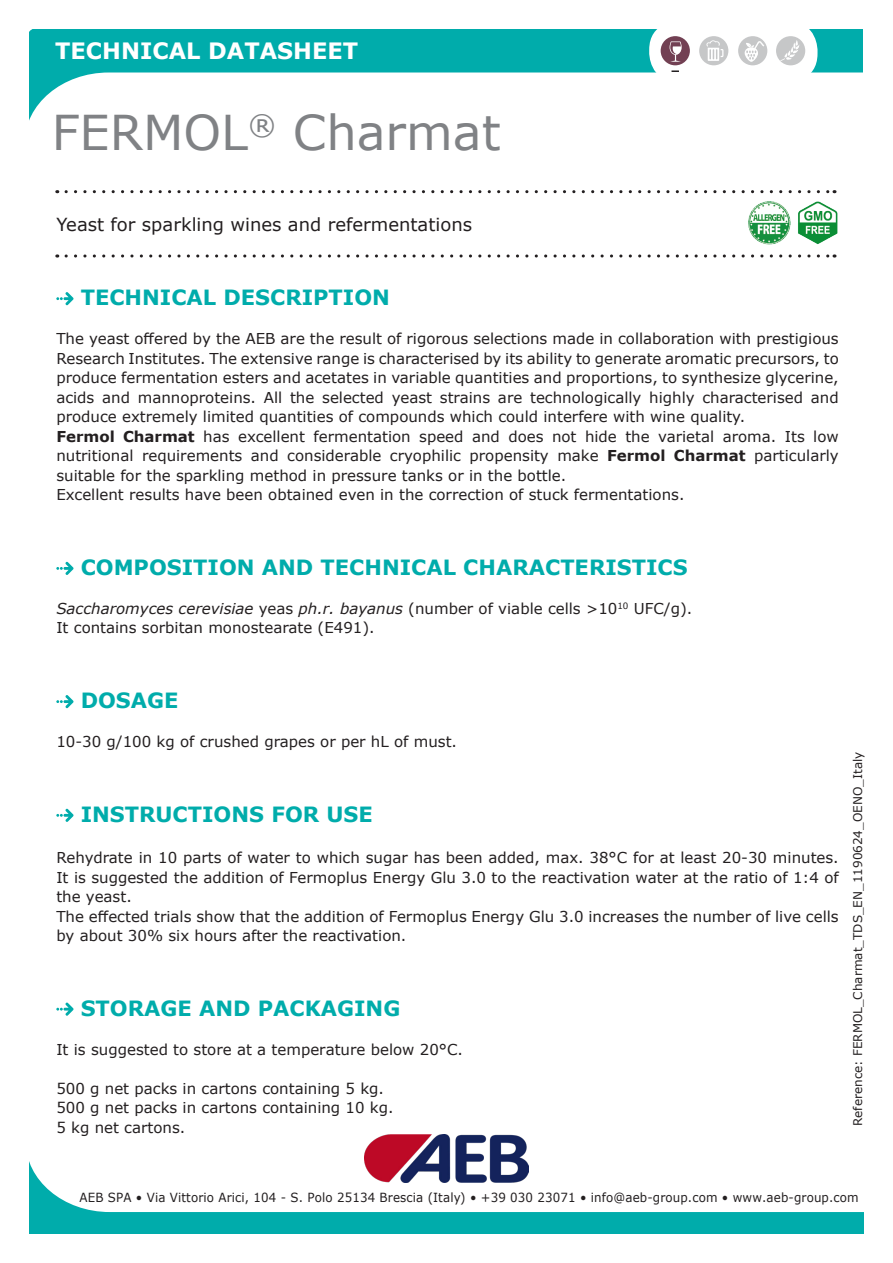
<style>
.page{position:relative;width:893px;height:1263px;background:#fff}
.page>*{position:absolute;margin:0;border:0;box-sizing:border-box;transform-origin:0 0}
.t1{font:48px "Verdana";color:#808285}
.t2{font:700 22.5px "Verdana";color:#fff}
.t3{font:700 21px "Verdana";color:#00acab}
.t4{font:18px "Verdana";color:#231f20}
.t5{font:15px/19.5px "Verdana";color:#231f20;text-align:justify}
.t6{font:italic 15px "Verdana";color:#231f20}
.t7{font:12.6px "Verdana";letter-spacing:.01em;color:#231f20;scale:.94 1}
.t8{font:12px "Verdana";color:#231f20}
.s1{font-weight:700}
.s2{font-style:normal}
</style>
<div class="page">
<svg style="left:66px;top:190px;width:769px;height:3px"></svg>
<svg style="left:66px;top:254px;width:769px;height:4px"></svg>
<svg style="left:29px;top:30px;width:834px;height:91px"></svg>
<svg style="left:649px;top:21px;width:167px;height:61px"></svg>
<div style="left:650px;top:22px;width:167px;height:60px;background:#fff;border-radius:28px"></div>
<svg style="left:671px;top:70px;width:8px;height:2px"></svg>
<div style="left:776px;top:36px;width:29px;height:29px;background:#c6c7c8;border-radius:50%"></div>
<svg style="left:780px;top:40px;width:20px;height:21px"></svg>
<div style="left:738px;top:36px;width:29px;height:29px;background:#c6c7c8;border-radius:50%"></div>
<div style="left:661px;top:36px;width:29px;height:29px;background:#724053;border-radius:50%"></div>
<div style="left:699px;top:36px;width:29px;height:29px;background:#c6c7c8;border-radius:50%"></div>
<svg style="left:706px;top:40px;width:17px;height:21px"></svg>
<svg style="left:670px;top:41px;width:12px;height:21px"></svg>
<svg style="left:745px;top:41px;width:19px;height:21px"></svg>
<svg style="left:30px;top:1164px;width:834px;height:69px"></svg>
<img style="left:364px;top:1134px;width:165px;height:48px">
<svg style="left:56px;top:292px;width:18px;height:13px"></svg>
<svg style="left:56px;top:562px;width:18px;height:13px"></svg>
<svg style="left:56px;top:695px;width:18px;height:13px"></svg>
<svg style="left:56px;top:809px;width:18px;height:13px"></svg>
<svg style="left:56px;top:1002px;width:18px;height:14px"></svg>
<img style="left:749px;top:201px;width:89px;height:44px">
<h2 class="t2" style="left:55px;top:35px;width:304px">TECHNICAL DATASHEET</h2>
<p class="t1" style="left:52px;top:100px;width:450px">FERMOL<sup>®</sup> Charmat</p>
<p class="t4" style="left:56px;top:212px;width:417px">Yeast for sparkling wines and refermentations</p>
<p class="t3" style="left:81px;top:283px;width:311px">TECHNICAL DESCRIPTION</p>
<p class="t5" style="left:56px;top:329px;width:784px">The yeast offered by the AEB are the result of rigorous selections made in collaboration with prestigious Research Institutes. The extensive range is characterised by its ability to generate aromatic precursors, to produce fermentation esters and acetates in variable quantities and proportions, to synthesize glycerine, acids and mannoproteins. All the selected yeast strains are technologically highly characterised and produce extremely limited quantities of compounds which could interfere with wine quality.</p>
<p class="t5" style="left:56px;top:426px;width:784px"><span class="s1">Fermol Charmat</span> has excellent fermentation speed and does not hide the varietal aroma. Its low nutritional requirements and considerable cryophilic propensity make <span class="s1">Fermol Charmat</span> particularly suitable for the sparkling method in pressure tanks or in the bottle.</p>
<p class="t5" style="left:56px;top:485px;width:630px">Excellent results have been obtained even in the correction of stuck fermentations.</p>
<p class="t3" style="left:81px;top:552px;width:608px">COMPOSITION AND TECHNICAL CHARACTERISTICS</p>
<p class="t6" style="left:56px;top:598px;width:637px">Saccharomyces cerevisiae <span class="s2">yeas</span> ph.r. bayanus <span class="s2">(number of viable cells &gt;10</span><sup>10</sup> <span class="s2">UFC/g).</span></p>
<p class="t5" style="left:56px;top:618px;width:320px">It contains sorbitan monostearate (E491).</p>
<p class="t3" style="left:81px;top:686px;width:99px">DOSAGE</p>
<p class="t5" style="left:56px;top:732px;width:402px">10-30 g/100 kg of crushed grapes or per hL of must.</p>
<p class="t3" style="left:81px;top:799px;width:294px">INSTRUCTIONS FOR USE</p>
<p class="t5" style="left:56px;top:848px;width:784px">Rehydrate in 10 parts of water to which sugar has been added, max. 38°C for at least 20-30 minutes.<br>It is suggested the addition of Fermoplus Energy Glu 3.0 to the reactivation water at the ratio of 1:4 of the yeast.</p>
<p class="t5" style="left:56px;top:906px;width:784px">The effected trials show that the addition of Fermoplus Energy Glu 3.0 increases the number of live cells by about 30% six hours after the reactivation.</p>
<p class="t3" style="left:81px;top:993px;width:321px">STORAGE AND PACKAGING</p>
<p class="t5" style="left:56px;top:1039px;width:408px">It is suggested to store at a temperature below 20°C.</p>
<p class="t5" style="left:56px;top:1078px;width:339px;text-align:left">500 g net packs in cartons containing 5 kg.<br>500 g net packs in cartons containing 10 kg.<br>5 kg net cartons.</p>
<p class="t8" style="left:850px;top:1126px;width:376px;rotate:-90deg">Reference: FERMOL_Charmat_TDS_EN_1190624_OENO_Italy</p>
<p class="t7" style="left:80px;top:1189px;width:830px">AEB SPA • Via Vittorio Arici, 104 - S. Polo 25134 Brescia (Italy) • +39 030 23071 • info@aeb-group.com • www.aeb-group.com</p>
</div>
